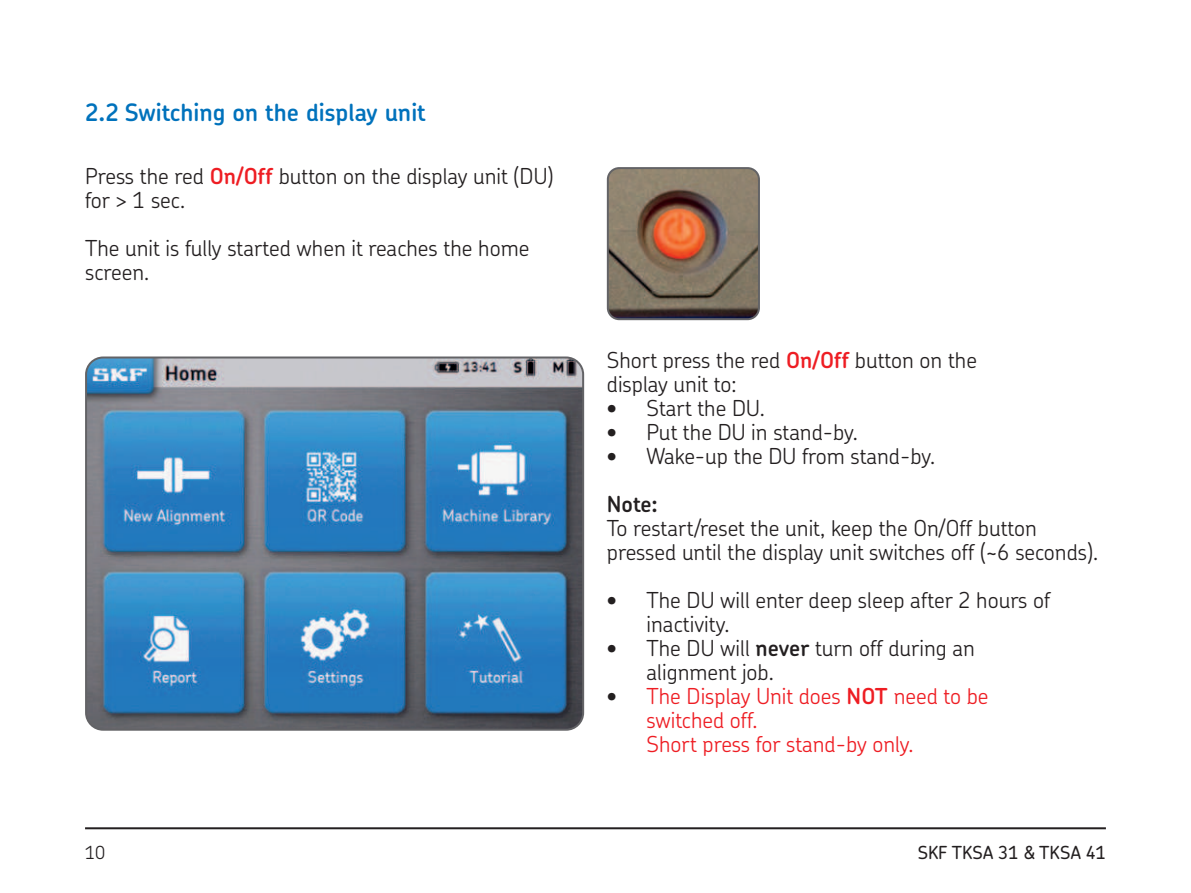
<style>
.page{position:relative;width:1191px;height:893px;background:#fff}
.page>*{position:absolute;margin:0;border:0;box-sizing:border-box;transform-origin:0 0}
.t1{font:600 24px "SKF Chevin OT";color:#0072bc}
.t2{font:300 22px/24px "SKF Chevin OT";color:#231f20}
.t3{font:300 22px/24px "SKF Chevin OT";color:#ee1d23}
.t4{font:600 22px "SKF Chevin OT";color:#231f20}
.t5{font:500 18px "SKF Chevin OT";color:#231f20}
.t6{font:300 18px "SKF Chevin OT";color:#231f20}
.s1{font-weight:600;color:#ee1d23}
.s2{font-weight:600}
.s3{color:#231f20}
</style>
<div class="page">
<hr style="left:85px;top:827px;width:1021px;height:2px;background:#231f20">
<img style="left:88px;top:359px;width:493px;height:369px">
<div style="left:85px;top:356px;width:499px;height:375px;border:2px solid #636366;border-radius:17px"></div>
<img style="left:608px;top:170px;width:151px;height:149px">
<div style="left:607px;top:167px;width:153px;height:153px;border:2px solid #636366;border-radius:11px"></div>
<p class="t1" style="left:85px;top:101px;width:342px">2.2 Switching on the display unit</p>
<p class="t2" style="left:85px;top:165px;width:470px">Press the red <span class="s1">On/Off</span> button on the display unit (DU) for &gt; 1 sec.</p>
<p class="t2" style="left:85px;top:237px;width:446px">The unit is fully started when it reaches the home screen.</p>
<p class="t2" style="left:607px;top:349px;width:372px">Short press the red <span class="s1">On/Off</span> button on the display unit to:</p>
<p class="t2" style="left:607px;top:397px;width:160px">• Start the DU.</p>
<p class="t2" style="left:607px;top:421px;width:252px">• Put the DU in stand-by.</p>
<p class="t2" style="left:607px;top:445px;width:330px">• Wake-up the DU from stand-by.</p>
<p class="t4" style="left:607px;top:494px;width:53px">Note:</p>
<p class="t2" style="left:607px;top:517px;width:493px">To restart/reset the unit, keep the On/Off button pressed until the display unit switches off (~6 seconds).</p>
<p class="t2" style="left:646px;top:589px;width:405px;text-indent:-40px">• The DU will enter deep sleep after 2 hours of inactivity.</p>
<p class="t2" style="left:646px;top:637px;width:330px;text-indent:-40px">• The DU will <span class="s2">never</span> turn off during an alignment job.</p>
<p class="t3" style="left:646px;top:685px;width:343px;text-indent:-40px"><span class="s3">•</span> The Display Unit does <span class="s2">NOT</span> need to be switched off.<br>Short press for stand-by only.</p>
<p class="t6" style="left:85px;top:844px;width:22px">10</p>
<p class="t5" style="left:917px;top:842px;width:190px">SKF TKSA 31 &amp; TKSA 41</p>
</div>
